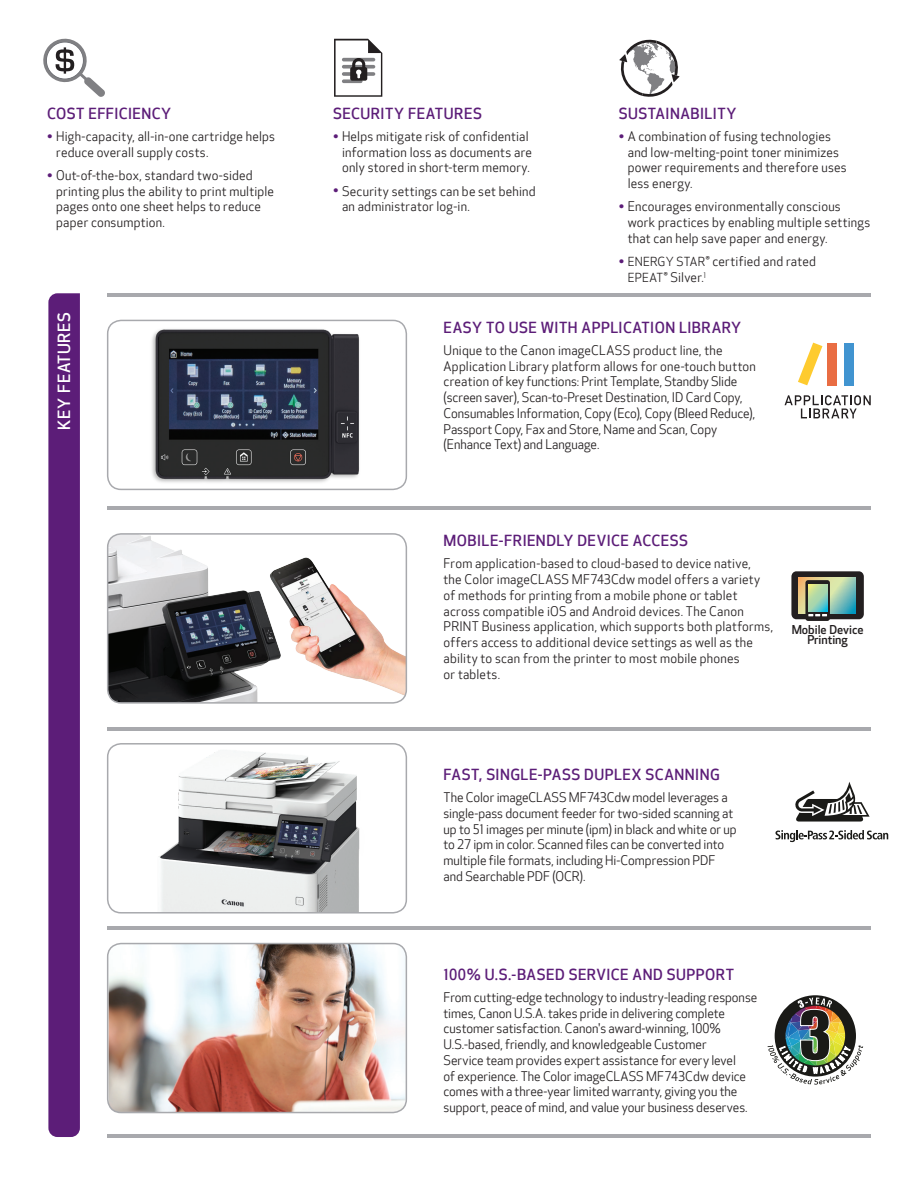
<style>
.page{position:relative;width:918px;height:1188px;background:#fff}
.page>*{position:absolute;margin:0;border:0;box-sizing:border-box;transform-origin:0 0}
.t1{font:62.4px "Impact";color:#1a1a17}
.t2{font:500 16.5px "Optic Sans 301";letter-spacing:.04em;color:#fff}
.Title_1{font:500 15px "Optic Sans 301";letter-spacing:.03em;color:#5c1d78}
.Into_Paragraph{font:500 15px "Optic Sans 301";letter-spacing:.03em;color:#5c1d78}
.Key_Features{font:12.75px/15.8px "Optic Sans 201";letter-spacing:.01em;color:#231f20}
.t3{font:500 12px/10.8px "Optic Sans 301";color:#231f20;text-align:center}
.s1{font-size:15px;color:#5c1d78}
.s2{font-size:12px}
</style>
<div class="page">
<svg style="left:619px;top:39px;width:61px;height:58px"></svg>
<img style="left:152px;top:329px;width:208px;height:154px">
<div style="left:107px;top:320px;width:300px;height:170px;border:2px solid #a8a9ad;border-radius:14px"></div>
<img style="left:159px;top:751px;width:201px;height:160px">
<div style="left:107px;top:743px;width:300px;height:171px;border:2px solid #a8a9ad;border-radius:14px"></div>
<div style="left:48px;top:293px;width:32px;height:844px;background:#5c1d78"></div>
<hr style="left:107px;top:507px;width:764px;height:3px;background:#a8a9ad">
<hr style="left:107px;top:293px;width:764px;height:3px;background:#a8a9ad">
<hr style="left:107px;top:727px;width:764px;height:3px;background:#a8a9ad">
<hr style="left:107px;top:926px;width:764px;height:3px;background:#a8a9ad">
<hr style="left:107px;top:1134px;width:764px;height:3px;background:#a8a9ad">
<div style="left:827px;top:343px;width:10px;height:42px;background:#e96d43"></div>
<div style="left:844px;top:343px;width:10px;height:42px;background:#4194d0"></div>
<svg style="left:798px;top:343px;width:24px;height:42px"></svg>
<svg style="left:785px;top:395px;width:86px;height:23px"></svg>
<svg style="left:43px;top:38px;width:62px;height:59px"></svg>
<svg style="left:334px;top:39px;width:48px;height:58px"></svg>
<img style="left:109px;top:535px;width:296px;height:166px">
<div style="left:107px;top:533px;width:300px;height:171px;border:2px solid #a8a9ad;border-radius:14px"></div>
<img style="left:109px;top:944px;width:297px;height:169px">
<div style="left:107px;top:943px;width:300px;height:170px;border:2px solid #a8a9ad;border-radius:14px"></div>
<img style="left:768px;top:995px;width:95px;height:90px">
<div style="left:791px;top:571px;width:73px;height:48px;background:#231f20;border-radius:5px"></div>
<svg style="left:799px;top:577px;width:57px;height:36px"></svg>
<svg style="left:805px;top:580px;width:25px;height:41px"></svg>
<svg style="left:808px;top:585px;width:19px;height:27px"></svg>
<svg style="left:808px;top:614px;width:19px;height:2px"></svg>
<svg style="left:795px;top:782px;width:75px;height:40px"></svg>
<svg style="left:776px;top:830px;width:112px;height:12px"></svg>
<p class="Title_1" style="left:47px;top:105px;width:126px">COST EFFICIENCY</p>
<p class="Key_Features" style="left:56px;top:129px;width:220px;text-indent:-9px"><span class="s1">•</span> High-capacity, all-in-one cartridge helps reduce overall supply costs.</p>
<p class="Key_Features" style="left:56px;top:168px;width:219px;text-indent:-9px"><span class="s1">•</span> Out-of-the-box, standard two-sided printing plus the ability to print multiple pages onto one sheet helps to reduce paper consumption.</p>
<p class="Title_1" style="left:333px;top:105px;width:151px">SECURITY FEATURES</p>
<p class="Key_Features" style="left:342px;top:129px;width:192px;text-indent:-9px"><span class="s1">•</span> Helps mitigate risk of confidential information loss as documents are only stored in short-term memory.</p>
<p class="Key_Features" style="left:342px;top:184px;width:195px;text-indent:-9px"><span class="s1">•</span> Security settings can be set behind an administrator log-in.</p>
<p class="Title_1" style="left:619px;top:105px;width:119px">SUSTAINABILITY</p>
<p class="Key_Features" style="left:628px;top:129px;width:220px;text-indent:-9px"><span class="s1">•</span> A combination of fusing technologies and low-melting-point toner minimizes power requirements and therefore uses less energy.</p>
<p class="Key_Features" style="left:628px;top:199px;width:244px;text-indent:-9px"><span class="s1">•</span> Encourages environmentally conscious work practices by enabling multiple settings that can help save paper and energy.</p>
<p class="Key_Features" style="left:628px;top:254px;width:190px;text-indent:-9px"><span class="s1">•</span> <span class="s2">ENERGY STAR</span>® certified and rated<br><span class="s2">EPEAT</span>® Silver.<sup>1</sup></p>
<p class="t2" style="left:55px;top:430px;width:119px;rotate:-90deg">KEY FEATURES</p>
<p class="Title_1" style="left:444px;top:319px;width:299px">EASY TO USE WITH APPLICATION LIBRARY</p>
<p class="Key_Features" style="left:444px;top:343px;width:314px">Unique to the Canon imageCLASS product line, the Application Library platform allows for one-touch button creation of key functions: Print Template, Standby Slide (screen saver), Scan-to-Preset Destination, ID Card Copy, Consumables Information, Copy (Eco), Copy (Bleed Reduce), Passport Copy, Fax and Store, Name and Scan, Copy (Enhance Text) and Language.</p>
<p class="Title_1" style="left:444px;top:532px;width:246px">MOBILE-FRIENDLY DEVICE ACCESS</p>
<p class="Key_Features" style="left:444px;top:556px;width:331px">From application-based to cloud-based to device native,<br>the Color imageCLASS MF743Cdw model offers a variety of methods for printing from a mobile phone or tablet across compatible iOS and Android devices. The Canon PRINT Business application, which supports both platforms, offers access to additional device settings as well as the ability to scan from the printer to most mobile phones<br>or tablets.</p>
<p class="t3" style="left:792px;top:625px;width:73px">Mobile Device<br>Printing</p>
<p class="Into_Paragraph" style="left:444px;top:766px;width:278px">FAST, SINGLE-PASS DUPLEX SCANNING</p>
<p class="Key_Features" style="left:444px;top:790px;width:295px">The Color imageCLASS MF743Cdw model leverages a single-pass document feeder for two-sided scanning at up to 51 images per minute (ipm) in black and white or up to 27 ipm in color. Scanned files can be converted into multiple file formats, including Hi-Compression PDF and Searchable PDF (OCR).</p>
<p class="Into_Paragraph" style="left:444px;top:966px;width:292px">100% U.S.-BASED SERVICE AND SUPPORT</p>
<p class="Key_Features" style="left:444px;top:990px;width:315px">From cutting-edge technology to industry-leading response times, Canon U.S.A. takes pride in delivering complete customer satisfaction. Canon's award-winning, 100% U.S.-based, friendly, and knowledgeable Customer<br>Service team provides expert assistance for every level<br>of experience. The Color imageCLASS MF743Cdw device comes with a three-year limited warranty, giving you the support, peace of mind, and value your business deserves.</p>
<h1 class="t1" style="left:799px;top:987px;width:35px">3</h1>
</div>
